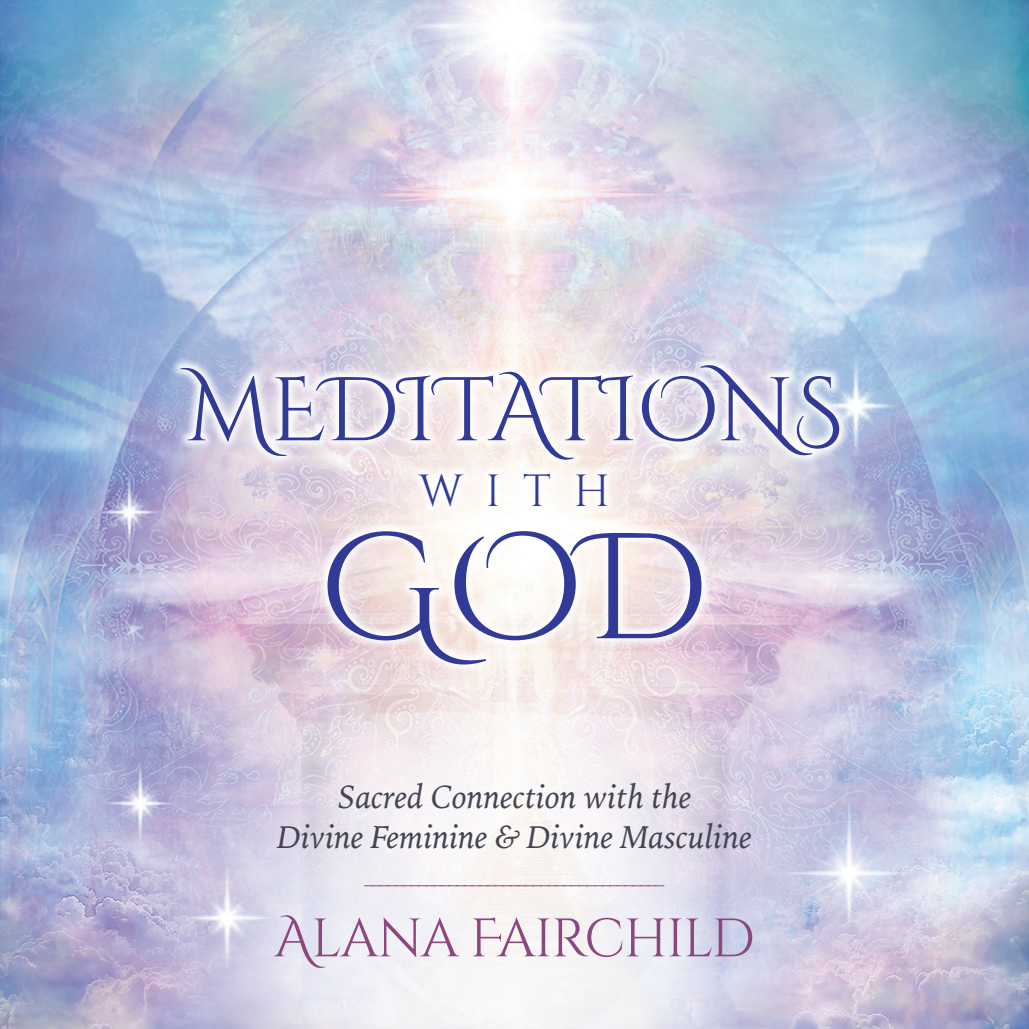
<style>
.page{position:relative;width:1029px;height:1029px;background:#fff}
.page>*{position:absolute;margin:0;border:0;box-sizing:border-box;transform-origin:0 0}
.t1{font:150px "Cinzel Decorative";color:#313b97}
.t2{font:90px "Cinzel Decorative";color:#313b97}
.t3{font:54px "Cinzel Decorative";letter-spacing:-.025em;color:#8b477e}
.t4{font:45px "Cinzel Decorative";color:#313b97}
.t5{font:italic 33px "Iowan Old Style";color:#434553}
.t6{font:18px "Minion Pro";color:#8b477e}
</style>
<div class="page">
<img style="left:0;top:0;width:1029px;height:1029px">
<svg style="left:169px;top:354px;width:682px;height:322px"></svg>
<p class="t2" style="left:186px;top:355px;width:658px">MEDITATIONS</p>
<p class="t4" style="left:419px;top:463px;width:193px">WITH</p>
<p class="t1" style="left:319px;top:495px;width:393px">GOD</p>
<p class="t5" style="left:337px;top:768px;width:356px">Sacred Connection with the</p>
<p class="t5" style="left:277px;top:808px;width:476px">Divine Feminine &amp; Divine Masculine</p>
<p class="t6" style="left:365px;top:867px;width:301px">_______________________________________</p>
<p class="t3" style="left:274px;top:905px;width:482px">ALANA FAIRCHILD</p>
</div>
